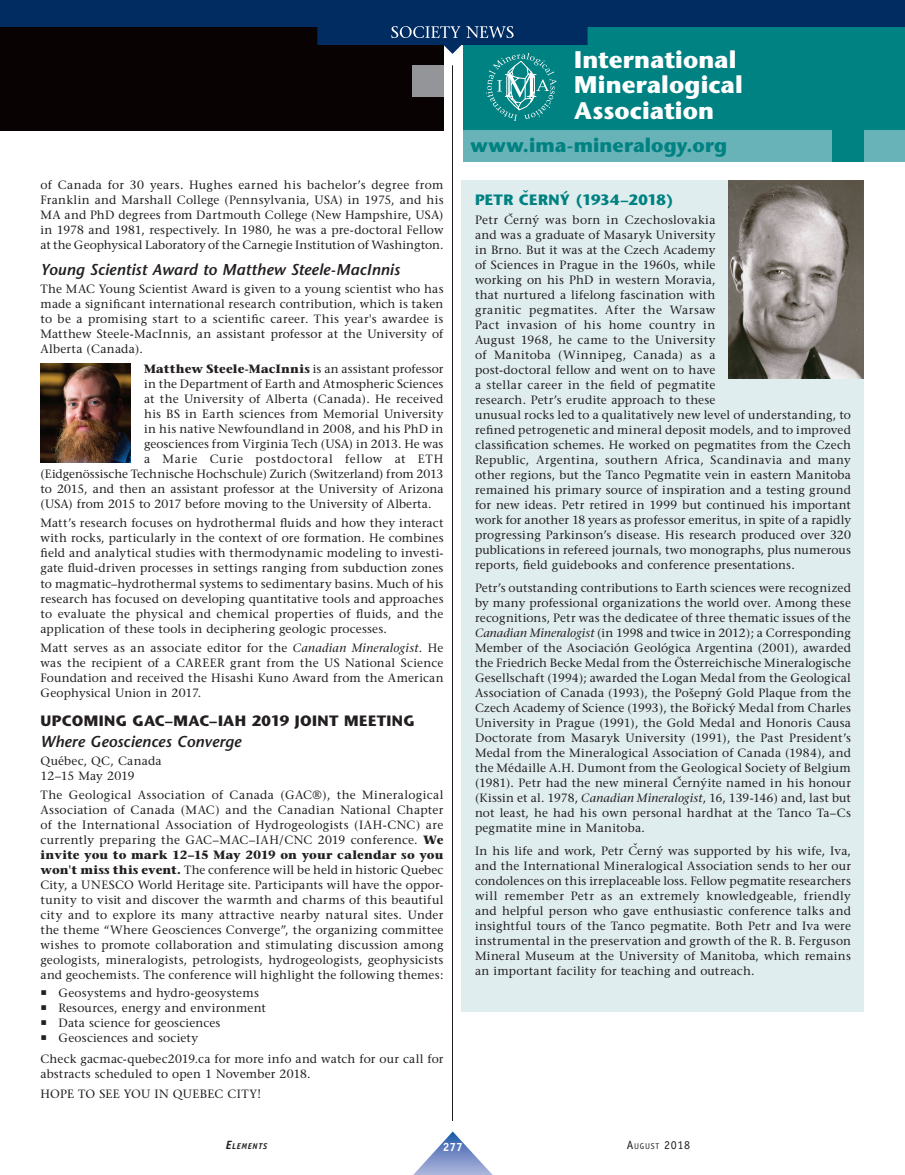
<style>
.page{position:relative;width:905px;height:1175px;background:#fff}
.page>*{position:absolute;margin:0;border:0;box-sizing:border-box;transform-origin:0 0}
.t1{font:700 24px/25.5px "Stone Sans";letter-spacing:.005em;color:#fff}
.t2{font:700 19.5px "Stone Sans";letter-spacing:.005em;color:#008182}
.t3{font:italic 600 15.75px "Stone Sans";letter-spacing:.005em;color:#231f20}
.t4{font:700 15px "Stone Sans";letter-spacing:.02em;color:#231f20}
.t5{font:700 15px "Stone Sans";letter-spacing:.015em;color:#008182}
.t6{font:12px/15px "Stone Serif";letter-spacing:.015em;color:#231f20;text-align:justify}
.t7{font:700 12px "Stone Serif";letter-spacing:.015em;color:#231f20}
.t8{font:12px "Stone Serif";letter-spacing:.055em;color:#231f20}
.t9{font:12px "Officina Sans";color:#231f20}
.t10{font:700 12px "Officina Sans";color:#fff}
.t11{font:italic 700 8.4px "Officina Sans";letter-spacing:.08em;color:#231f20}
.s1{font-weight:400}
.s2{font-style:italic}
.s3{font-weight:700}
.s4{font-size:12px}
.s5{font-size:8.4px}
</style>
<div class="page">
<div style="left:0;top:0;width:443px;height:130px;background:#080302"></div>
<div style="left:412px;top:65px;width:31px;height:32px;background:#939598"></div>
<hr style="left:452px;top:65px;width:1px;height:1055px;background:#231f20">
<img style="left:40px;top:363px;width:90px;height:99px">
<div style="left:461px;top:180px;width:403px;height:831px;background:#e0edee"></div>
<img style="left:729px;top:180px;width:134px;height:198px">
<div style="left:463px;top:0;width:441px;height:130px;background:#008182"></div>
<div style="left:463px;top:130px;width:441px;height:32px;background:#67b3b7"></div>
<div style="left:832px;top:130px;width:31px;height:32px;background:#008182"></div>
<svg style="left:486px;top:54px;width:70px;height:67px"></svg>
<svg style="left:0;top:0;width:904px;height:54px;fill:#002c62"></svg>
<svg style="left:414px;top:1131px;width:78px;height:43px"></svg>
<svg style="left:391px;top:26px;width:122px;height:12px"></svg>
<h1 class="t1" style="left:574px;top:47px;width:170px">International<br>Mineralogical<br>Association</h1>
<p class="t6" style="left:40px;top:177px;width:404px">of Canada for 30 years. Hughes earned his bachelor’s degree from Franklin and Marshall College (Pennsylvania, USA) in 1975, and his MA and PhD degrees from Dartmouth College (New Hampshire, USA) in 1978 and 1981, respectively. In 1980, he was a pre-doctoral Fellow at the Geophysical Laboratory of the Carnegie Institution of Washington.</p>
<h3 class="t3" style="left:40px;top:260px;width:361px">Young Scientist Award to Matthew Steele-MacInnis</h3>
<p class="t6" style="left:40px;top:282px;width:404px">The MAC Young Scientist Award is given to a young scientist who has made a significant international research contribution, which is taken to be a promising start to a scientific career. This year's awardee is Matthew Steele-MacInnis, an assistant professor at the University of Alberta (Canada).</p>
<p class="t7" style="left:144px;top:361px;width:301px">Matthew Steele-MacInnis <span class="s1">is an assistant professor</span></p>
<p class="t6" style="left:144px;top:376px;width:301px">in the Department of Earth and Atmospheric Sciences</p>
<p class="t6" style="left:144px;top:391px;width:301px">at the University of Alberta (Canada). He received</p>
<p class="t6" style="left:144px;top:406px;width:301px">his BS in Earth sciences from Memorial University</p>
<p class="t6" style="left:144px;top:421px;width:301px">in his native Newfoundland in 2008, and his PhD in</p>
<p class="t6" style="left:144px;top:436px;width:301px">geosciences from Virginia Tech (USA) in 2013. He was</p>
<p class="t8" style="left:144px;top:451px;width:301px">a Marie Curie postdoctoral fellow at ETH</p>
<p class="t6" style="left:41px;top:466px;width:404px">(Eidgenössische Technische Hochschule) Zurich (Switzerland) from 2013</p>
<p class="t6" style="left:41px;top:481px;width:404px">to 2015, and then an assistant professor at the University of Arizona</p>
<p class="t6" style="left:41px;top:496px;width:392px">(USA) from 2015 to 2017 before moving to the University of Alberta.</p>
<p class="t6" style="left:41px;top:516px;width:404px">Matt’s research focuses on hydrothermal fluids and how they interact with rocks, particularly in the context of ore formation. He combines field and analytical studies with thermodynamic modeling to investi&shy;gate fluid-driven processes in settings ranging from subduction zones to magmatic–hydrothermal systems to sedimentary basins. Much of his research has focused on developing quantitative tools and approaches to evaluate the physical and chemical properties of fluids, and the application of these tools in deciphering geologic processes.</p>
<p class="t6" style="left:41px;top:640px;width:404px">Matt serves as an associate editor for the <span class="s2">Canadian Mineralogist</span>. He was the recipient of a CAREER grant from the US National Science Foundation and received the Hisashi Kuno Award from the American Geophysical Union in 2017.</p>
<p class="t4" style="left:40px;top:712px;width:375px">UPCOMING GAC–MAC–IAH 2019 JOINT MEETING</p>
<h3 class="t3" style="left:40px;top:731px;width:202px">Where Geosciences Converge</h3>
<p class="t6" style="left:40px;top:753px;width:123px">Québec, QC, Canada<br>12–15 May 2019</p>
<p class="t6" style="left:40px;top:787px;width:404px">The Geological Association of Canada (GAC®), the Mineralogical Association of Canada (MAC) and the Canadian National Chapter of the International Association of Hydrogeologists (IAH-CNC) are currently preparing the GAC–MAC–IAH/CNC 2019 conference. <span class="s3">We invite you to mark 12–15 May 2019 on your calendar so you won't miss this event.</span> The conference will be held in historic Quebec City, a UNESCO World Heritage site. Participants will have the oppor&shy;tunity to visit and discover the warmth and charms of this beautiful city and to explore its many attractive nearby natural sites. Under the theme “Where Geosciences Converge”, the organizing committee wishes to promote collaboration and stimulating discussion among geologists, mineralogists, petrologists, hydrogeologists, geophysicists and geochemists. The conference will highlight the following themes:</p>
<p class="t6" style="left:58px;top:985px;width:209px;text-align:left">Geosystems and hydro-geosystems<br>Resources, energy and environment<br>Data science for geosciences<br>Geosciences and society</p>
<p class="t6" style="left:40px;top:1051px;width:404px">Check gacmac-quebec2019.ca for more info and watch for our call for abstracts scheduled to open 1 November 2018.</p>
<p class="t6" style="left:40px;top:1086px;width:222px">HOPE TO SEE YOU IN QUEBEC CITY!</p>
<h2 class="t2" style="left:470px;top:133px;width:258px">www.ima-mineralogy.org</h2>
<p class="t5" style="left:475px;top:191px;width:200px">PETR CˇERNÝ (1934–2018)</p>
<p class="t6" style="left:475px;top:213px;width:377px;text-align:left">Petr Cˇerný was born in Czechoslovakia<br>and was a graduate of Masaryk University<br>in Brno. But it was at the Czech Academy<br>of Sciences in Prague in the 1960s, while<br>working on his PhD in western Moravia,<br>that nurtured a lifelong fascination with<br>granitic pegmatites. After the Warsaw<br>Pact invasion of his home country in<br>August 1968, he came to the University<br>of Manitoba (Winnipeg, Canada) as a<br>post-doctoral fellow and went on to have<br>a stellar career in the field of pegmatite<br>research. Petr’s erudite approach to these<br>unusual rocks led to a qualitatively new level of understanding, to refined petrogenetic and mineral deposit models, and to improved classification schemes. He worked on pegmatites from the Czech Republic, Argentina, southern Africa, Scandinavia and many other regions, but the Tanco Pegmatite vein in eastern Manitoba remained his primary source of inspiration and a testing ground for new ideas. Petr retired in 1999 but continued his important work for another 18 years as professor emeritus, in spite of a rapidly progressing Parkinson’s disease. His research produced over 320 publications in refereed journals, two monographs, plus numerous reports, field guidebooks and conference presentations.</p>
<p class="t6" style="left:475px;top:580px;width:377px">Petr’s outstanding contributions to Earth sciences were recognized by many professional organizations the world over. Among these recognitions, Petr was the dedicatee of three thematic issues of the <span class="s2">Canadian Mineralogist</span> (in 1998 and twice in 2012); a Corresponding Member of the Asociación Geológica Argentina (2001), awarded the Friedrich Becke Medal from the Österreichische Mineralogische Gesellschaft (1994); awarded the Logan Medal from the Geological Association of Canada (1993), the Pošepný Gold Plaque from the Czech Academy of Science (1993), the Borˇický Medal from Charles University in Prague (1991), the Gold Medal and Honoris Causa Doctorate from Masaryk University (1991), the Past President’s Medal from the Mineralogical Association of Canada (1984), and the Médaille A.H. Dumont from the Geological Society of Belgium (1981). Petr had the new mineral Cˇernýite named in his honour (Kissin et al. 1978, <span class="s2">Canadian Mineralogist</span>, 16, 139-146) and, last but not least, he had his own personal hardhat at the Tanco Ta–Cs pegmatite mine in Manitoba.</p>
<p class="t6" style="left:475px;top:843px;width:377px">In his life and work, Petr Cˇerný was supported by his wife, Iva, and the International Mineralogical Association sends to her our condolences on this irreplaceable loss. Fellow pegmatite researchers will remember Petr as an extremely knowledgeable, friendly and helpful person who gave enthusiastic conference talks and insightful tours of the Tanco pegmatite. Both Petr and Iva were instrumental in the preservation and growth of the R. B. Ferguson Mineral Museum at the University of Manitoba, which remains an important facility for teaching and outreach.</p>
<p class="t11" style="left:226px;top:1141px;width:43px"><span class="s4">E</span>LEMENTS</p>
<p class="t10" style="left:443px;top:1139px;width:22px">277</p>
<p class="t9" style="left:627px;top:1138px;width:65px">A<span class="s5">UGUST</span> 2018</p>
</div>
